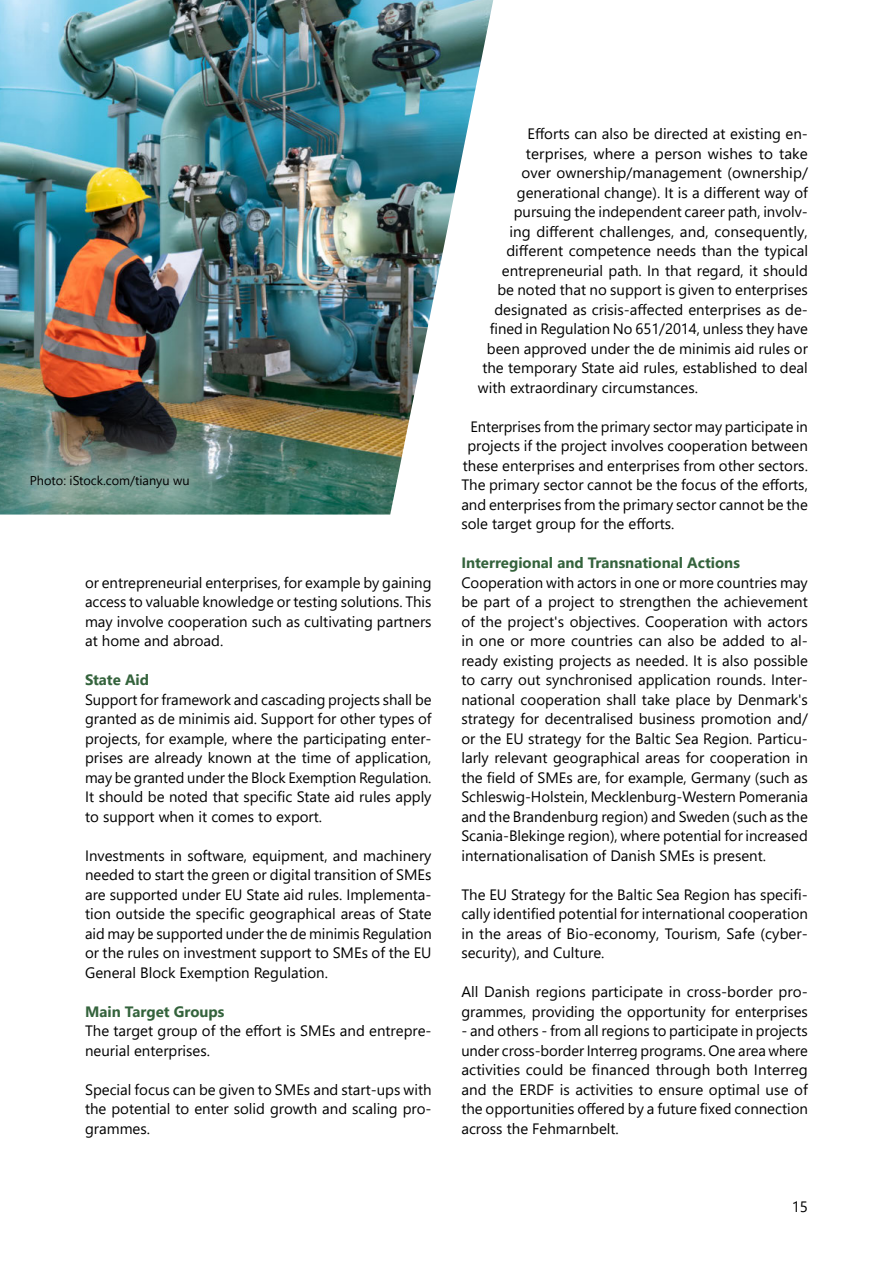
<style>
.page{position:relative;width:893px;height:1263px;background:#fff}
.page>*{position:absolute;margin:0;border:0;box-sizing:border-box;transform-origin:0 0}
.t1{font:15px/19.5px "Segoe UI2";color:#000;text-align:justify}
.t2{font:15px/19.5px "Segoe UI";color:#000;text-align:justify}
.t3{font:700 15px "Segoe UI";color:#34633c}
.t4{font:12.75px "Segoe UI";color:#000}
.s1{font-family:"Segoe UI2"}
.s2{font-family:"Segoe UI"}
</style>
<div class="page">
<img style="left:0;top:0;width:493px;height:514px">
<div style="left:0;top:408px;width:255px;height:147px;background:#fff;opacity:.58"></div>
<p class="t4" style="left:30px;top:468px;width:161px">Photo: iStock.com/tianyu wu</p>
<p class="t2" style="left:85px;top:571px;width:348px"><span class="s1">or entrepreneurial enterprises, for example by gaining </span>access to valuable knowledge or testing solutions. This may involve cooperation such as cultivating partners at home and abroad.</p>
<h4 class="t3" style="left:85px;top:666px;width:66px">State Aid</h4>
<p class="t1" style="left:85px;top:688px;width:348px">Support for framework and cascading projects shall be <span class="s2">granted as de minimis aid. Support for other types of </span>projects, for example, where the participating enter&shy;<span class="s2">prises are already known at the time of application, </span>may be granted under the Block Exemption Regulation.<br>It should be noted that specific State aid rules apply to support when it comes to export.</p>
<p class="t1" style="left:85px;top:844px;width:348px"><span class="s2">Investments in software, equipment, and machinery needed to start the green or digital transition of SMEs </span>are supported under EU State aid rules. Implementa&shy;tion outside the specific geographical areas of State <span class="s2">aid may be supported under the de minimis Regulation </span>or the rules on investment support to SMEs of the EU General Block Exemption Regulation.</p>
<h4 class="t3" style="left:85px;top:997px;width:141px">Main Target Groups</h4>
<p class="t1" style="left:85px;top:1020px;width:348px">The target group of the effort is SMEs and entrepre&shy;<span class="s2">neurial enterprises.</span></p>
<p class="t2" style="left:85px;top:1078px;width:348px">Special focus can be given to SMEs and start-ups with the potential to enter solid growth and scaling pro&shy;grammes.</p>
<p class="t1" style="left:527px;top:123px;width:282px">Efforts can also be directed at existing en<span class="s2">-</span></p>
<p class="t2" style="left:526px;top:142px;width:284px">terprises, where a person wishes to take</p>
<p class="t2" style="left:521px;top:162px;width:288px">over ownership/management (ownership/</p>
<p class="t1" style="left:517px;top:181px;width:293px">generational change). It is a different way of</p>
<p class="t2" style="left:514px;top:201px;width:295px">pursuing the independent career path, involv-</p>
<p class="t1" style="left:509px;top:220px;width:300px">ing different challenges, and, consequently,</p>
<p class="t1" style="left:506px;top:240px;width:303px">different competence needs than the typical</p>
<p class="t2" style="left:502px;top:259px;width:308px">entrepreneurial path. In that regard, it should</p>
<p class="t2" style="left:497px;top:279px;width:312px">be noted that no support is given to enterprises</p>
<p class="t1" style="left:494px;top:298px;width:315px">designated as crisis-affected enterprises as de<span class="s2">-</span></p>
<p class="t1" style="left:490px;top:318px;width:319px">fined in Regulation No 651/2014, unless they have</p>
<p class="t2" style="left:487px;top:337px;width:323px">been approved under the de minimis aid rules or</p>
<p class="t2" style="left:482px;top:357px;width:327px">the temporary State aid rules, established to deal</p>
<p class="t1" style="left:478px;top:376px;width:222px">with extraordinary circumstances.</p>
<p class="t2" style="left:470px;top:415px;width:339px">Enterprises from the primary sector may participate in</p>
<p class="t1" style="left:467px;top:435px;width:342px">projects if the project involves cooperation between</p>
<p class="t2" style="left:463px;top:454px;width:347px">these enterprises and enterprises from other sectors.</p>
<p class="t1" style="left:461px;top:474px;width:348px">The primary sector cannot be the focus of the efforts,</p>
<p class="t2" style="left:461px;top:493px;width:348px">and enterprises from the primary sector cannot be the</p>
<p class="t1" style="left:461px;top:513px;width:215px">sole target group for the efforts.</p>
<h4 class="t3" style="left:461px;top:549px;width:280px">Interregional and Transnational Actions</h4>
<p class="t2" style="left:461px;top:571px;width:348px">Cooperation with actors in one or more countries may <span class="s1">be part of a project to strengthen the achievement of the project's objectives. Cooperation with actors </span>in one or more countries can also be added to al&shy;<span class="s1">ready existing projects as needed. It is also possible </span>to carry out synchronised application rounds. Inter&shy;national cooperation shall take place by Denmark's strategy for decentralised business promotion and/ <span class="s1">or the EU strategy for the Baltic Sea Region. Particu&shy;</span>larly relevant geographical areas for cooperation in <span class="s1">the field of SMEs are, for example, Germany (such as Schleswig-Holstein, Mecklenburg-Western Pomerania </span>and the Brandenburg region) and Sweden (such as the Scania-Blekinge region), where potential for increased internationalisation of Danish SMEs is present.</p>
<p class="t1" style="left:461px;top:883px;width:348px">The EU Strategy for the Baltic Sea Region has specifi&shy;cally identified potential for international cooperation <span class="s2">in the areas of Bio-economy, Tourism, Safe (cyber&shy;security), and Culture.</span></p>
<p class="t2" style="left:461px;top:981px;width:348px">All Danish regions participate in cross-border pro&shy;grammes, providing the opportunity for enterprises</p>
<p class="t1" style="left:461px;top:1020px;width:348px">- and others - from all regions to participate in projects under cross-border Interreg programs. One area where activities could be financed through both Interreg <span class="s2">and the ERDF is activities to ensure optimal use of </span>the opportunities offered by a future fixed connection <span class="s2">across the Fehmarnbelt.</span></p>
<p class="t2" style="left:792px;top:1195px;width:18px">15</p>
</div>
